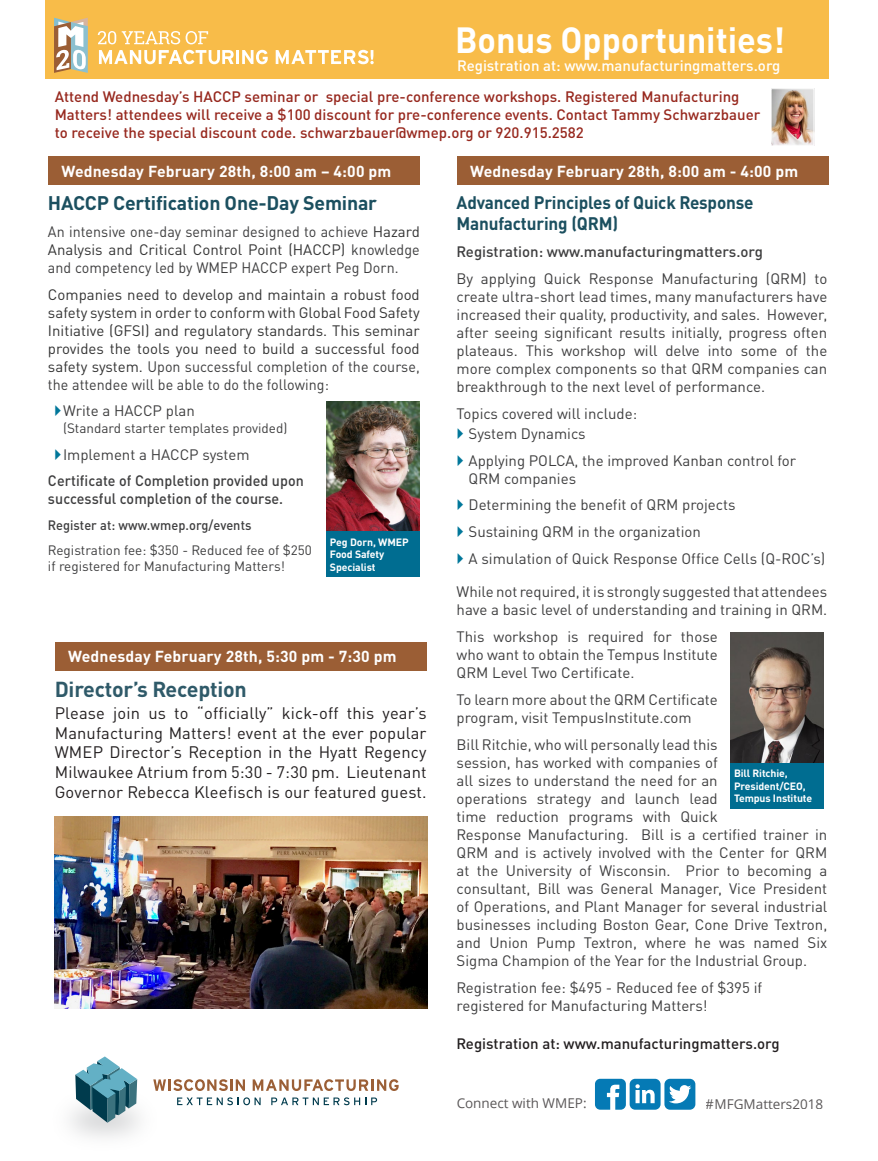
<style>
.page{position:relative;width:878px;height:1161px;background:#fff}
.page>*{position:absolute;margin:0;border:0;box-sizing:border-box;transform-origin:0 0}
.subhead{font:700 36px "DIN Pro";color:#fff;scale:.95 1}
.body{font:700 21.45px "DIN Pro";letter-spacing:-.01em;color:#2f5a69}
.body-2{font:700 19.5px "DIN Pro";letter-spacing:-.01em;color:#1b4f5f}
.body-3{font:700 18px/21.6px "DIN Pro";letter-spacing:-.01em;color:#1b4f5f;scale:.95 1}
.body-4{font:16.5px/19.8px "DIN Pro";letter-spacing:.01em;color:#231f20;text-align:justify}
.body-5{font:700 15.75px "DIN Pro";letter-spacing:.01em;color:#fff}
.body-6{font:15px/18px "DIN Pro";color:#3e3e3f}
.bodytight{font:15px/18px "DIN Pro";letter-spacing:.005em;color:#343434;text-align:justify}
.t1{font:500 15px/18px "DIN Pro";color:#97281e}
.bodytight-2{font:15px/18px "DIN Pro";letter-spacing:.005em;color:#3e3e3f;text-align:justify;scale:.95 1}
.Body{font:500 15px/18px "DIN Pro";letter-spacing:.005em;color:#3e3e3f;scale:.95 1}
.body-7{font:500 15px "DIN Pro";color:#fff}
.body-8{font:500 15px "DIN Pro";color:#231f20}
.body-9{font:500 15px "DIN Pro";color:#3e3e3f}
.body-10{font:13.5px/16.2px "DIN Pro";color:#3e3e3f}
.t2{font:13.5px "Open Sans";color:#231f20}
.bodytight-3{font:500 13.5px "DIN Pro";letter-spacing:.005em;color:#3e3e3f;scale:.95 1}
.body-11{font:700 10.5px/12.6px "DIN Pro";letter-spacing:-.01em;color:#fff}
.s1{color:#343434}
.s2{color:#3e3e3f}
</style>
<div class="page">
<div style="left:48px;top:156px;width:372px;height:29px;background:#9b5e35"></div>
<div style="left:457px;top:156px;width:371px;height:29px;background:#9b5e35"></div>
<div style="left:45px;top:0;width:783px;height:78px;background:#f8bc49"></div>
<svg style="left:595px;top:1079px;width:100px;height:31px"></svg>
<svg style="left:99px;top:50px;width:134px;height:14px"></svg>
<hr style="left:236px;top:50px;width:3px;height:14px;background:#fff">
<svg style="left:242px;top:50px;width:26px;height:14px"></svg>
<svg style="left:276px;top:50px;width:98px;height:14px"></svg>
<svg style="left:98px;top:31px;width:18px;height:13px"></svg>
<svg style="left:122px;top:31px;width:86px;height:13px"></svg>
<svg style="left:54px;top:18px;width:34px;height:55px;background:#c4bdad"></svg>
<img style="left:326px;top:401px;width:94px;height:131px">
<div style="left:326px;top:532px;width:94px;height:45px;background:#006d91"></div>
<img style="left:730px;top:632px;width:94px;height:131px">
<div style="left:730px;top:763px;width:93px;height:45px;background:#006d91"></div>
<div style="left:55px;top:642px;width:371px;height:29px;background:#9b5e35"></div>
<svg style="left:75px;top:1056px;width:62px;height:67px"></svg>
<svg style="left:153px;top:1079px;width:92px;height:12px"></svg>
<svg style="left:253px;top:1079px;width:145px;height:12px"></svg>
<svg style="left:177px;top:1097px;width:83px;height:8px"></svg>
<svg style="left:271px;top:1097px;width:106px;height:8px"></svg>
<img style="left:55px;top:817px;width:373px;height:191px">
<img style="left:772px;top:90px;width:40px;height:54px">
<div style="left:770px;top:88px;width:44px;height:58px;border:1px solid #fff"></div>
<p class="subhead" style="left:447px;top:-6px;width:348px">Bonus Opportunities!</p>
<p class="subhead" style="left:455px;top:10px;width:348px">Bonus Opportunities!</p>
<p class="t1" style="left:55px;top:86px;width:707px">Attend Wednesday’s HACCP seminar or special pre-conference workshops. Registered Manufacturing<br>Matters! attendees will receive a $100 discount for pre-conference events. Contact Tammy Schwarzbauer to receive the special discount code. schwarzbauer@wmep.org or 920.915.2582</p>
<p class="body-7" style="left:457px;top:53px;width:324px">Registration at: www.manufacturingmatters.org</p>
<p class="body-5" style="left:61px;top:158px;width:331px">Wednesday February 28th, 8:00 am – 4:00 pm</p>
<p class="body-5" style="left:470px;top:158px;width:329px">Wednesday February 28th, 8:00 am - 4:00 pm</p>
<p class="body-2" style="left:48px;top:186px;width:330px">HACCP Certification One-Day Seminar</p>
<p class="bodytight-2" style="left:48px;top:221px;width:393px">An intensive one-day seminar designed to achieve <span class="s1">Hazard Analysis and Critical Control Point (HACCP)</span> knowledge and competency led by WMEP HACCP expert Peg Dorn.</p>
<p class="bodytight" style="left:48px;top:284px;width:373px">Companies need to develop and maintain a robust food safety system in order to conform with Global Food Safety Initiative (GFSI) and regulatory standards. This seminar provides the tools you need to build a successful food safety system. <span class="s2">Upon successful completion of the course, the attendee will be able to do the following:</span></p>
<p class="body-6" style="left:63px;top:401px;width:133px">Write a HACCP plan</p>
<p class="body-10" style="left:63px;top:418px;width:226px">(Standard starter templates provided)</p>
<p class="body-6" style="left:63px;top:444px;width:188px">Implement a HACCP system</p>
<p class="Body" style="left:48px;top:470px;width:271px">Certificate of Completion provided upon successful completion of the course.</p>
<p class="bodytight-3" style="left:48px;top:514px;width:216px">Register at: www.wmep.org/events</p>
<p class="body-10" style="left:48px;top:540px;width:265px">Registration fee: $350 - Reduced fee of $250 if registered for Manufacturing Matters!</p>
<p class="body-3" style="left:456px;top:189px;width:314px">Advanced Principles of Quick Response<br>Manufacturing (QRM)</p>
<p class="body-9" style="left:456px;top:240px;width:308px">Registration: www.manufacturingmatters.org</p>
<p class="body-6" style="left:456px;top:268px;width:372px;text-align:justify">By applying Quick Response Manufacturing (QRM) to create ultra-short lead times, many manufacturers have increased their quality, productivity, and sales. However, after seeing significant results initially, progress often plateaus. This workshop will delve into some of the more complex components so that QRM companies can breakthrough to the next level of performance.</p>
<p class="body-6" style="left:456px;top:403px;width:182px">Topics covered will include:</p>
<p class="body-6" style="left:468px;top:423px;width:119px">System Dynamics</p>
<p class="body-6" style="left:468px;top:450px;width:329px">Applying POLCA, the improved Kanban control for<br>QRM companies</p>
<p class="body-6" style="left:468px;top:494px;width:268px">Determining the benefit of QRM projects</p>
<p class="body-6" style="left:468px;top:521px;width:234px">Sustaining QRM in the organization</p>
<p class="body-6" style="left:468px;top:548px;width:358px">A simulation of Quick Response Office Cells (Q-ROC’s)</p>
<p class="body-6" style="left:456px;top:581px;width:372px">While not required, it is strongly suggested that attendees have a basic level of understanding and training in QRM.</p>
<p class="body-6" style="left:456px;top:626px;width:263px;text-align:justify">This workshop is required for those who want to obtain the Tempus Institute QRM Level Two Certificate.</p>
<p class="body-6" style="left:456px;top:689px;width:263px">To learn more about the QRM Certificate program, visit TempusInstitute.com</p>
<p class="body-6" style="left:456px;top:734px;width:372px">Bill Ritchie, who will personally lead this<br>session, has worked with companies of<br>all sizes to understand the need for an<br>operations strategy and launch lead<br>time reduction programs with Quick<br>Response Manufacturing. Bill is a certified trainer in QRM and is actively involved with the Center for QRM at the University of Wisconsin. Prior to becoming a consultant, Bill was General Manager, Vice President of Operations, and Plant Manager for several industrial businesses including Boston Gear, Cone Drive Textron, and Union Pump Textron, where he was named Six Sigma Champion of the Year for the Industrial Group.</p>
<p class="body-6" style="left:456px;top:977px;width:307px">Registration fee: $495 - Reduced fee of $395 if registered for Manufacturing Matters!</p>
<p class="body-11" style="left:330px;top:535px;width:80px">Peg Dorn, WMEP<br>Food Safety<br>Specialist</p>
<p class="body-5" style="left:68px;top:643px;width:330px">Wednesday February 28th, 5:30 pm - 7:30 pm</p>
<p class="body" style="left:55px;top:671px;width:194px">Director’s Reception</p>
<p class="body-4" style="left:55px;top:701px;width:373px">Please join us to “officially” kick-off this year’s Manufacturing Matters! event at the ever popular WMEP Director’s Reception in the Hyatt Regency Milwaukee Atrium from 5:30 - 7:30 pm. Lieutenant Governor Rebecca Kleefisch is our featured guest.</p>
<p class="body-11" style="left:734px;top:766px;width:80px">Bill Ritchie,<br>President/CEO,<br>Tempus Institute</p>
<p class="body-8" style="left:456px;top:1031px;width:324px">Registration at: www.manufacturingmatters.org</p>
<p class="t2" style="left:456px;top:1094px;width:131px">Connect with WMEP:</p>
<p class="t2" style="left:706px;top:1095px;width:119px">#MFGMatters2018</p>
</div>
